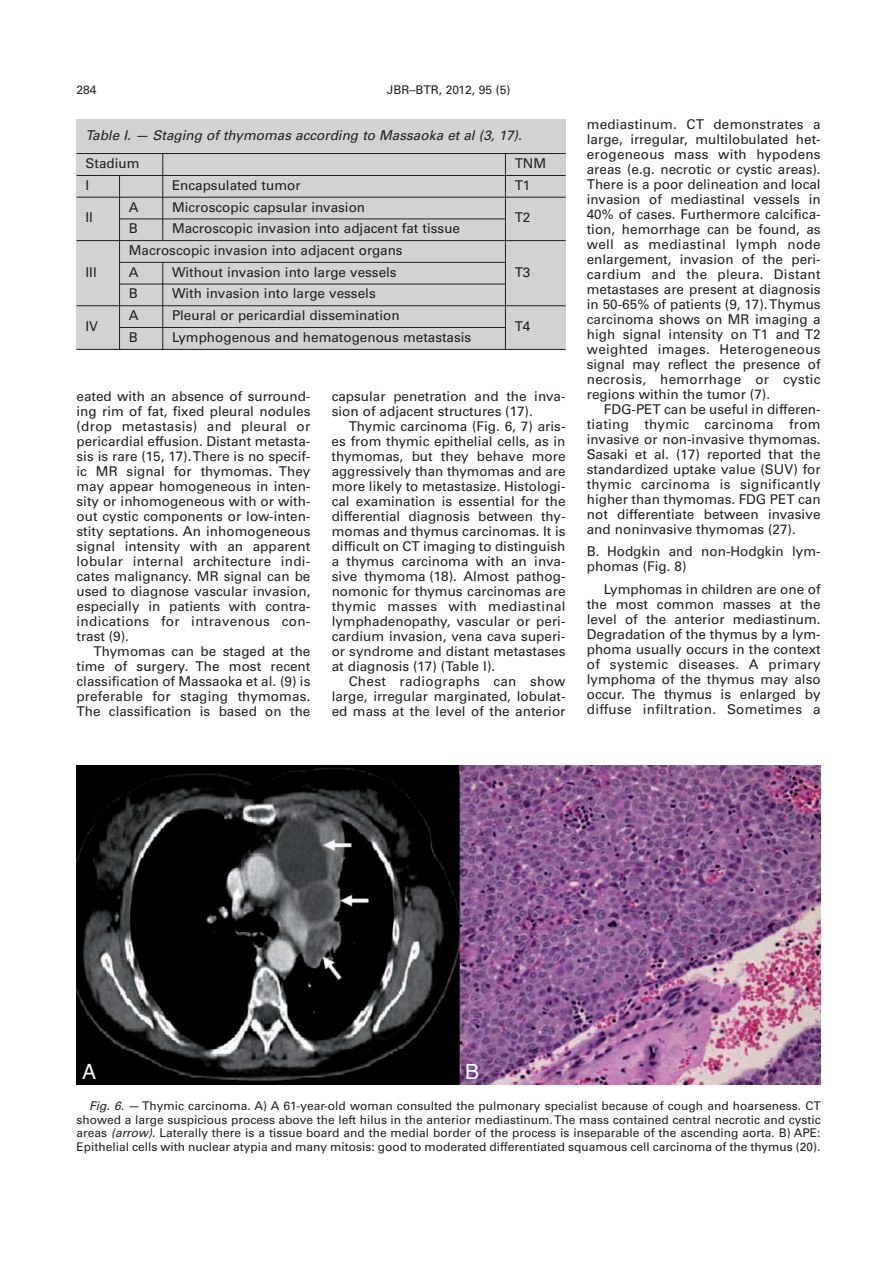
<style>
.page{position:relative;width:893px;height:1263px;background:#fff}
.page>*{position:absolute;margin:0;border:0;box-sizing:border-box;transform-origin:0 0}
.t1{font:21px "Helvetica";color:#fff}
.t2{font:13.5px/15px "Univers";color:#231f20;text-align:justify}
.t3{font:italic 13.5px "Univers";color:#231f20}
.t4{font:12px/13.5px "Univers";color:#231f20;text-align:justify}
.s1{font-style:italic}
</style>
<div class="page">
<div style="left:77px;top:119px;width:489px;height:35px;background:#d1d2d4"></div>
<div style="left:77px;top:154px;width:86px;height:21px;background:#d1d2d4"></div>
<div style="left:163px;top:154px;width:342px;height:21px;background:#d1d2d4"></div>
<div style="left:505px;top:154px;width:61px;height:21px;background:#d1d2d4"></div>
<div style="left:77px;top:175px;width:43px;height:22px;background:#d1d2d4"></div>
<div style="left:120px;top:175px;width:43px;height:22px;background:#d1d2d4"></div>
<div style="left:163px;top:175px;width:342px;height:22px;background:#d1d2d4"></div>
<div style="left:505px;top:175px;width:61px;height:22px;background:#d1d2d4"></div>
<div style="left:77px;top:197px;width:43px;height:44px;background:#d1d2d4"></div>
<div style="left:120px;top:197px;width:43px;height:22px;background:#d1d2d4"></div>
<div style="left:163px;top:197px;width:342px;height:22px;background:#d1d2d4"></div>
<div style="left:505px;top:197px;width:61px;height:44px;background:#d1d2d4"></div>
<div style="left:120px;top:219px;width:43px;height:22px;background:#d1d2d4"></div>
<div style="left:163px;top:219px;width:342px;height:22px;background:#d1d2d4"></div>
<div style="left:77px;top:241px;width:43px;height:65px;background:#d1d2d4"></div>
<div style="left:120px;top:241px;width:385px;height:21px;background:#d1d2d4"></div>
<div style="left:505px;top:241px;width:61px;height:65px;background:#d1d2d4"></div>
<div style="left:120px;top:262px;width:43px;height:22px;background:#d1d2d4"></div>
<div style="left:163px;top:262px;width:342px;height:22px;background:#d1d2d4"></div>
<div style="left:120px;top:284px;width:43px;height:22px;background:#d1d2d4"></div>
<div style="left:163px;top:284px;width:342px;height:22px;background:#d1d2d4"></div>
<div style="left:77px;top:306px;width:43px;height:43px;background:#d1d2d4"></div>
<div style="left:120px;top:306px;width:43px;height:21px;background:#d1d2d4"></div>
<div style="left:163px;top:306px;width:342px;height:21px;background:#d1d2d4"></div>
<div style="left:505px;top:306px;width:61px;height:43px;background:#d1d2d4"></div>
<div style="left:120px;top:327px;width:43px;height:23px;background:#d1d2d4"></div>
<div style="left:163px;top:327px;width:342px;height:23px;background:#d1d2d4"></div>
<hr style="left:119px;top:175px;width:1px;height:175px;background:#231f20">
<hr style="left:163px;top:153px;width:1px;height:88px;background:#231f20">
<hr style="left:163px;top:262px;width:1px;height:88px;background:#231f20">
<hr style="left:505px;top:153px;width:1px;height:197px;background:#231f20">
<hr style="left:77px;top:153px;width:489px;height:1px;background:#231f20">
<hr style="left:77px;top:175px;width:489px;height:1px;background:#231f20">
<hr style="left:77px;top:197px;width:489px;height:1px;background:#231f20">
<hr style="left:119px;top:219px;width:387px;height:1px;background:#231f20">
<hr style="left:77px;top:240px;width:489px;height:1px;background:#231f20">
<hr style="left:119px;top:262px;width:387px;height:1px;background:#231f20">
<hr style="left:119px;top:284px;width:387px;height:1px;background:#231f20">
<hr style="left:77px;top:305px;width:489px;height:1px;background:#231f20">
<hr style="left:119px;top:327px;width:387px;height:1px;background:#231f20">
<hr style="left:77px;top:349px;width:489px;height:1px;background:#231f20">
<img style="left:77px;top:765px;width:744px;height:319px">
<p class="t4" style="left:77px;top:84px;width:22px">284</p>
<p class="t4" style="left:387px;top:84px;width:125px">JBR–BTR, 2012, 95 (5)</p>
<p class="t3" style="left:86px;top:130px;width:438px">Table I. — Staging of thymomas according to Massaoka et al (3, 17).</p>
<p class="t2" style="left:86px;top:157px;width:55px">Stadium</p>
<p class="t2" style="left:515px;top:157px;width:33px">TNM</p>
<p class="t2" style="left:86px;top:179px;width:5px">I</p>
<p class="t2" style="left:172px;top:179px;width:130px">Encapsulated tumor</p>
<p class="t2" style="left:515px;top:179px;width:17px">T1</p>
<p class="t2" style="left:86px;top:211px;width:9px">II</p>
<p class="t2" style="left:129px;top:201px;width:11px">A</p>
<p class="t2" style="left:172px;top:201px;width:195px">Microscopic capsular invasion</p>
<p class="t2" style="left:515px;top:211px;width:17px">T2</p>
<p class="t2" style="left:129px;top:222px;width:11px">B</p>
<p class="t2" style="left:172px;top:222px;width:290px">Macroscopic invasion into adjacent fat tissue</p>
<p class="t2" style="left:86px;top:266px;width:13px">III</p>
<p class="t2" style="left:86px;top:320px;width:14px">IV</p>
<p class="t2" style="left:129px;top:241px;width:275px;line-height:21.8px">Macroscopic invasion into adjacent organs<br>A</p>
<p class="t2" style="left:172px;top:266px;width:226px">Without invasion into large vessels</p>
<p class="t2" style="left:515px;top:266px;width:17px">T3</p>
<p class="t2" style="left:129px;top:287px;width:11px">B</p>
<p class="t2" style="left:172px;top:287px;width:205px">With invasion into large vessels</p>
<p class="t2" style="left:129px;top:309px;width:11px">A</p>
<p class="t2" style="left:172px;top:309px;width:229px">Pleural or pericardial dissemination</p>
<p class="t2" style="left:129px;top:331px;width:11px">B</p>
<p class="t2" style="left:172px;top:331px;width:301px">Lymphogenous and hematogenous metastasis</p>
<p class="t2" style="left:515px;top:320px;width:17px">T4</p>
<p class="t2" style="left:77px;top:390px;width:235px">eated with an absence of surround&shy;ing rim of fat, fixed pleural nodules (drop metastasis) and pleural or pericardial effusion. Distant metasta&shy;sis is rare (15, 17).There is no specif&shy;ic MR signal for thymomas. They may appear homogeneous in inten&shy;sity or inhomogeneous with or with&shy;out cystic components or low-inten&shy;stity septations. An inhomogeneous signal intensity with an apparent lobular internal architecture indi&shy;cates malignancy. MR signal can be used to diagnose vascular invasion, especially in patients with contra&shy;indications for intravenous con&shy;trast (9).</p>
<p class="t2" style="left:77px;top:645px;width:235px;text-indent:17px">Thymomas can be staged at the time of surgery. The most recent classification of Massaoka et al. (9) is preferable for staging thymomas.<br>The classification is based on the</p>
<p class="t2" style="left:332px;top:390px;width:235px">capsular penetration and the inva&shy;sion of adjacent structures (17).</p>
<p class="t2" style="left:332px;top:420px;width:235px;text-indent:17px">Thymic carcinoma (Fig. 6, 7) aris&shy;es from thymic epithelial cells, as in thymomas, but they behave more aggressively than thymomas and are more likely to metastasize. Histologi&shy;cal examination is essential for the differential diagnosis between thy&shy;momas and thymus carcinomas. It is difficult on CT imaging to distinguish a thymus carcinoma with an inva&shy;sive thymoma (18). Almost pathog&shy;nomonic for thymus carcinomas are thymic masses with mediastinal lymphadenopathy, vascular or peri&shy;cardium invasion, vena cava superi&shy;or syndrome and distant metastases at diagnosis (17) (Table I).</p>
<p class="t2" style="left:332px;top:675px;width:235px;text-indent:17px">Chest radiographs can show large, irregular marginated, lobulat&shy;ed mass at the level of the anterior</p>
<p class="t2" style="left:587px;top:118px;width:235px">mediastinum. CT demonstrates a large, irregular, multilobulated het&shy;erogeneous mass with hypodens areas (e.g. necrotic or cystic areas).<br>There is a poor delineation and local invasion of mediastinal vessels in 40% of cases. Furthermore calcifica&shy;tion, hemorrhage can be found, as well as mediastinal lymph node enlargement, invasion of the peri&shy;cardium and the pleura. Distant metastases are present at diagnosis in 50-65% of patients (9, 17).Thymus carcinoma shows on MR imaging a high signal intensity on T1 and T2 weighted images. Heterogeneous signal may reflect the presence of necrosis, hemorrhage or cystic regions within the tumor (7).</p>
<p class="t2" style="left:587px;top:403px;width:235px;text-indent:17px">FDG-PET can be useful in differen&shy;tiating thymic carcinoma from invasive or non-invasive thymomas.<br>Sasaki et al. (17) reported that the standardized uptake value (SUV) for thymic carcinoma is significantly higher than thymomas. FDG PET can not differentiate between invasive and noninvasive thymomas (27).</p>
<p class="t2" style="left:587px;top:545px;width:235px">B. Hodgkin and non-Hodgkin lym&shy;phomas (Fig. 8)</p>
<p class="t2" style="left:587px;top:583px;width:235px;text-indent:17px">Lymphomas in children are one of the most common masses at the level of the anterior mediastinum.<br>Degradation of the thymus by a lym&shy;phoma usually occurs in the context of systemic diseases. A primary lymphoma of the thymus may also occur. The thymus is enlarged by diffuse infiltration. Sometimes a</p>
<h1 class="t1" style="left:82px;top:1063px;width:16px">A</h1>
<h1 class="t1" style="left:465px;top:1063px;width:16px">B</h1>
<p class="t4" style="left:76px;top:1100px;width:746px;text-indent:13px"><span class="s1">Fig. 6.</span> — Thymic carcinoma. A) A 61-year-old woman consulted the pulmonary specialist because of cough and hoarseness. CT showed a large suspicious process above the left hilus in the anterior mediastinum.The mass contained central necrotic and cystic areas <span class="s1">(arrow)</span>. Laterally there is a tissue board and the medial border of the process is inseparable of the ascending aorta. B) APE:<br>Epithelial cells with nuclear atypia and many mitosis: good to moderated differentiated squamous cell carcinoma of the thymus (20).</p>
</div>
